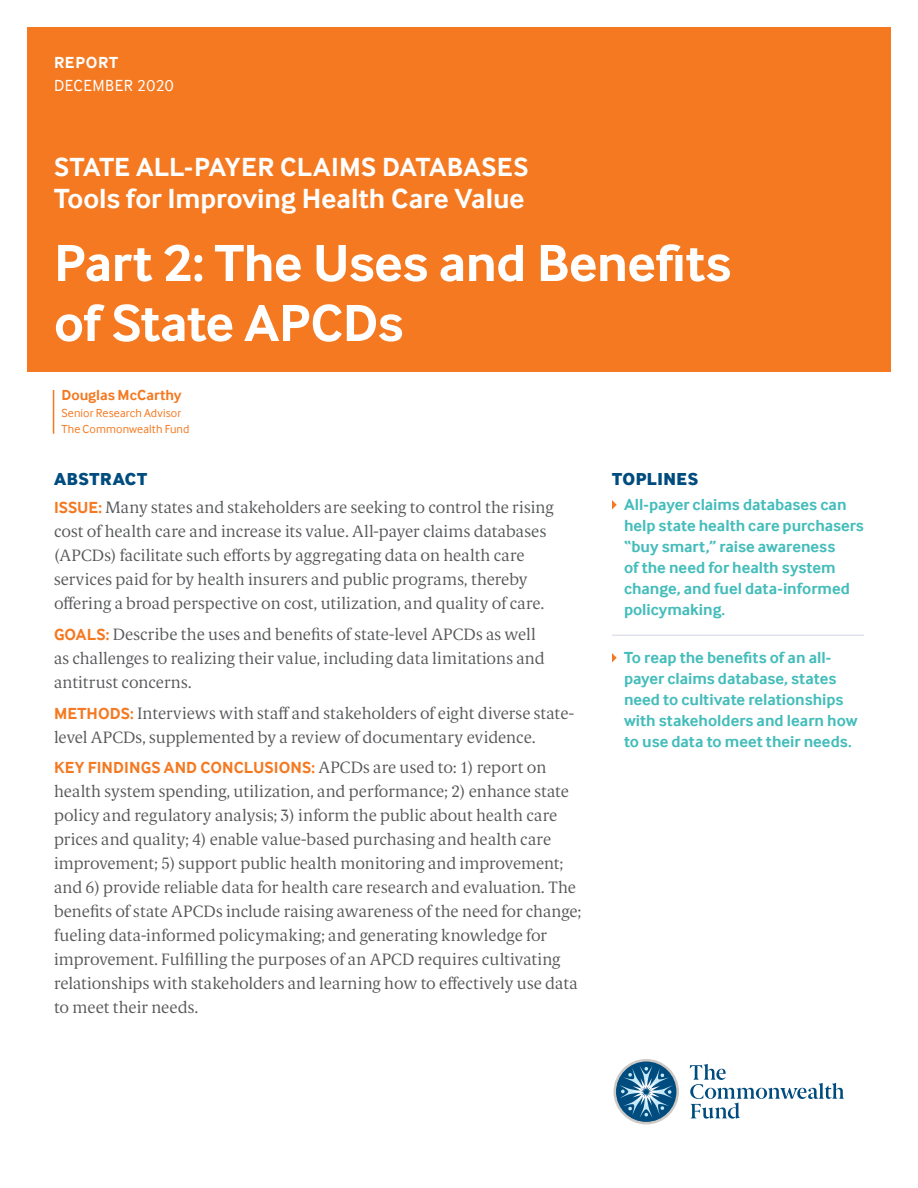
<style>
.page{position:relative;width:918px;height:1188px;background:#fff}
.page>*{position:absolute;margin:0;border:0;box-sizing:border-box;transform-origin:0 0}
.t1{font:700 54px/60px "Inter Face";letter-spacing:-.01em;color:#fff}
.t2{font:700 28.5px "Inter Face";letter-spacing:-.005em;color:#fff}
.t3{font:700 27px "Inter Face";letter-spacing:.01em;color:#fff}
.Heads_-_All_Caps{font:18px "Inter Face X Bold";letter-spacing:.035em;color:#014c7e}
.Display_Paragraphs{font:300 16.5px/24px "Berlingske Serif Text";color:#57585a}
.Key_Takeaways{font:700 16.5px/21px "Inter Face";color:#44bdbb}
.Cover_-_Brief___Issu{font:16.5px/22.5px "Inter Face";letter-spacing:.03em;color:#fff}
.Author{font:700 15px "Inter Face";letter-spacing:-.005em;color:#f47921}
.Author-2{font:12px/16.5px "Inter Face";letter-spacing:.01em;color:#f47921}
.s1{font-weight:700}
.s2{font-family:"Inter Face";font-weight:700;color:#f47921}
</style>
<div class="page">
<div style="left:27px;top:27px;width:864px;height:344px;background:#f47921"></div>
<hr style="left:53px;top:390px;width:1px;height:44px;background:#f47921">
<hr style="left:612px;top:635px;width:252px;height:1px;background:#dfe2eb">
<svg style="left:612px;top:500px;width:5px;height:10px"></svg>
<svg style="left:612px;top:653px;width:5px;height:10px"></svg>
<svg style="left:690px;top:1064px;width:154px;height:55px"></svg>
<svg style="left:614px;top:1059px;width:65px;height:65px"></svg>
<p class="Cover_-_Brief___Issu" style="left:54px;top:51px;width:121px"><span class="s1">REPORT<br></span>DECEMBER 2020</p>
<p class="t3" style="left:54px;top:151px;width:476px">STATE ALL-PAYER CLAIMS DATABASES</p>
<p class="t2" style="left:54px;top:182px;width:472px">Tools for Improving Health Care Value</p>
<p class="t1" style="left:54px;top:233px;width:679px">Part 2: The Uses and Benefits of State APCDs</p>
<p class="Author" style="left:62px;top:386px;width:122px">Douglas McCarthy</p>
<p class="Author-2" style="left:62px;top:404px;width:129px">Senior Research Advisor<br>The Commonwealth Fund</p>
<p class="Heads_-_All_Caps" style="left:54px;top:468px;width:95px">ABSTRACT</p>
<p class="Display_Paragraphs" style="left:54px;top:495px;width:501px"><span class="s2">ISSUE:</span> Many states and stakeholders are seeking to control the rising cost of health care and increase its value. All-payer claims databases (APCDs) facilitate such efforts by aggregating data on health care services paid for by health insurers and public programs, thereby offering a broad perspective on cost, utilization, and quality of care.</p>
<p class="Display_Paragraphs" style="left:54px;top:622px;width:492px"><span class="s2">GOALS:</span> Describe the uses and benefits of state-level APCDs as well as challenges to realizing their value, including data limitations and antitrust concerns.</p>
<p class="Display_Paragraphs" style="left:54px;top:700px;width:522px"><span class="s2">METHODS:</span> Interviews with staff and stakeholders of eight diverse state&shy;level APCDs, supplemented by a review of documentary evidence.</p>
<p class="Display_Paragraphs" style="left:54px;top:755px;width:529px"><span class="s2">KEY FINDINGS AND CONCLUSIONS:</span> APCDs are used to: 1) report on health system spending, utilization, and performance; 2) enhance state policy and regulatory analysis; 3) inform the public about health care prices and quality; 4) enable value-based purchasing and health care improvement; 5) support public health monitoring and improvement; and 6) provide reliable data for health care research and evaluation. The benefits of state APCDs include raising awareness of the need for change; fueling data-informed policymaking; and generating knowledge for improvement. Fulfilling the purposes of an APCD requires cultivating relationships with stakeholders and learning how to effectively use data to meet their needs.</p>
<p class="Heads_-_All_Caps" style="left:612px;top:468px;width:88px">TOPLINES</p>
<p class="Key_Takeaways" style="left:624px;top:494px;width:241px">All-payer claims databases can help state health care purchasers “buy smart,” raise awareness<br>of the need for health system change, and fuel data-informed policymaking.</p>
<p class="Key_Takeaways" style="left:624px;top:647px;width:235px">To reap the benefits of an all&shy;payer claims database, states need to cultivate relationships with stakeholders and learn how to use data to meet their needs.</p>
</div>
